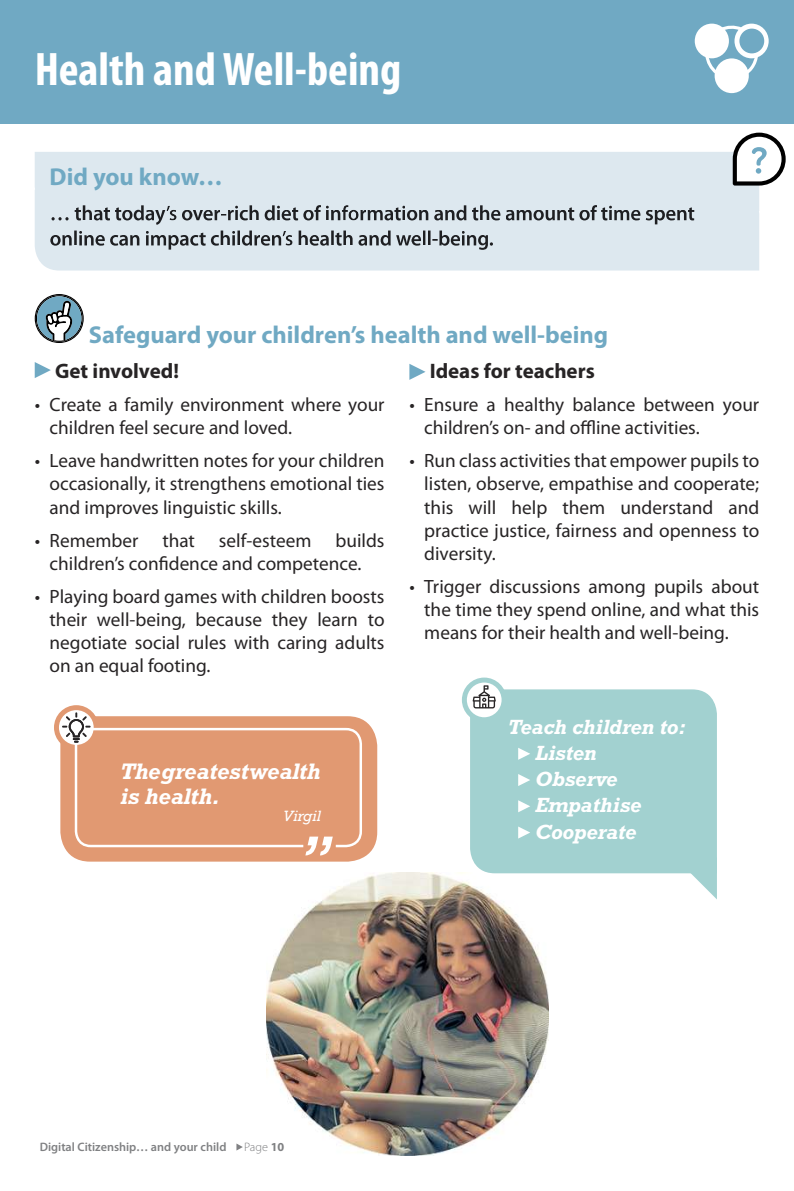
<style>
.page{position:relative;width:794px;height:1191px;background:#fff}
.page>*{position:absolute;margin:0;border:0;box-sizing:border-box;transform-origin:0 0}
.t1{font:700 condensed 47.25px "Myriad Pro";color:#fff}
.t2{font:700 24.5px "Myriad Pro";color:#70a9c3}
.t3{font:700 21px "Myriad Pro";color:#272425}
.t4{font:italic 700 21px/25.2px "Rockwell";letter-spacing:-.005em;color:#fff}
.t5{font:19.25px/23.1px "Myriad Pro";color:#272425;text-align:justify}
.t6{font:italic 700 19.25px/26.2px "Rockwell";color:#fff}
.t7{font:italic 14px "Rockwell";color:#fff}
.t8{font:600 12.25px "Myriad Pro";color:#808183}
.t9{font:300 12.25px "Myriad Pro";color:#808183}
.s1{font-weight:700}
</style>
<div class="page">
<img style="left:266px;top:873px;width:282px;height:282px">
<svg style="left:236px;top:1143px;width:7px;height:7px"></svg>
<div style="left:470px;top:689px;width:247px;height:184px;background:#a2d1d0"></div>
<svg style="left:464px;top:680px;width:40px;height:39px"></svg>
<div style="left:462px;top:677px;width:44px;height:45px;border:5px solid #a2d1d0;border-radius:50%"></div>
<svg style="left:472px;top:685px;width:24px;height:23px"></svg>
<svg style="left:675px;top:857px;width:42px;height:42px"></svg>
<svg style="left:518px;top:747px;width:12px;height:13px"></svg>
<svg style="left:518px;top:774px;width:12px;height:12px"></svg>
<svg style="left:518px;top:800px;width:12px;height:12px"></svg>
<svg style="left:518px;top:826px;width:12px;height:12px"></svg>
<div style="left:0;top:0;width:794px;height:124px;background:#70a9c3"></div>
<div style="left:35px;top:152px;width:724px;height:38px;background:#dde8ef"></div>
<div style="left:35px;top:190px;width:724px;height:80px;background:#dde8ef"></div>
<hr style="left:51px;top:217px;width:18px;height:3px;background:#1e1f22">
<svg style="left:75px;top:207px;width:6px;height:13px"></svg>
<svg style="left:83px;top:205px;width:9px;height:15px"></svg>
<svg style="left:94px;top:210px;width:8px;height:10px"></svg>
<svg style="left:104px;top:207px;width:6px;height:13px"></svg>
<svg style="left:115px;top:207px;width:6px;height:13px"></svg>
<svg style="left:122px;top:210px;width:10px;height:10px"></svg>
<svg style="left:134px;top:205px;width:10px;height:15px"></svg>
<svg style="left:145px;top:210px;width:9px;height:10px"></svg>
<svg style="left:155px;top:210px;width:10px;height:15px"></svg>
<svg style="left:166px;top:206px;width:11px;height:14px"></svg>
<svg style="left:182px;top:210px;width:10px;height:10px"></svg>
<svg style="left:193px;top:210px;width:10px;height:10px"></svg>
<svg style="left:203px;top:210px;width:10px;height:10px"></svg>
<svg style="left:214px;top:210px;width:6px;height:10px"></svg>
<svg style="left:228px;top:210px;width:6px;height:10px"></svg>
<hr style="left:235px;top:206px;width:3px;height:14px;background:#1e1f22">
<svg style="left:240px;top:210px;width:8px;height:10px"></svg>
<svg style="left:249px;top:205px;width:10px;height:15px"></svg>
<svg style="left:265px;top:205px;width:10px;height:15px"></svg>
<hr style="left:277px;top:206px;width:3px;height:14px;background:#1e1f22">
<svg style="left:282px;top:210px;width:9px;height:10px"></svg>
<svg style="left:292px;top:207px;width:6px;height:13px"></svg>
<svg style="left:303px;top:210px;width:11px;height:10px"></svg>
<svg style="left:314px;top:205px;width:7px;height:15px"></svg>
<hr style="left:326px;top:206px;width:3px;height:14px;background:#1e1f22">
<svg style="left:331px;top:210px;width:9px;height:10px"></svg>
<svg style="left:342px;top:205px;width:17px;height:15px"></svg>
<svg style="left:360px;top:210px;width:6px;height:10px"></svg>
<svg style="left:368px;top:210px;width:15px;height:10px"></svg>
<svg style="left:384px;top:210px;width:9px;height:10px"></svg>
<svg style="left:394px;top:207px;width:7px;height:13px"></svg>
<hr style="left:402px;top:206px;width:3px;height:14px;background:#1e1f22">
<svg style="left:407px;top:210px;width:10px;height:10px"></svg>
<svg style="left:419px;top:210px;width:9px;height:10px"></svg>
<svg style="left:434px;top:210px;width:9px;height:10px"></svg>
<svg style="left:445px;top:210px;width:9px;height:10px"></svg>
<svg style="left:456px;top:205px;width:10px;height:15px"></svg>
<svg style="left:472px;top:207px;width:6px;height:13px"></svg>
<svg style="left:480px;top:205px;width:9px;height:15px"></svg>
<svg style="left:491px;top:210px;width:9px;height:10px"></svg>
<svg style="left:505px;top:210px;width:9px;height:10px"></svg>
<svg style="left:516px;top:210px;width:15px;height:10px"></svg>
<svg style="left:533px;top:210px;width:11px;height:10px"></svg>
<svg style="left:545px;top:210px;width:10px;height:10px"></svg>
<svg style="left:557px;top:210px;width:9px;height:10px"></svg>
<svg style="left:568px;top:207px;width:6px;height:13px"></svg>
<svg style="left:579px;top:210px;width:10px;height:10px"></svg>
<svg style="left:590px;top:205px;width:7px;height:15px"></svg>
<svg style="left:601px;top:207px;width:6px;height:13px"></svg>
<hr style="left:609px;top:206px;width:3px;height:14px;background:#1e1f22">
<svg style="left:614px;top:210px;width:15px;height:10px"></svg>
<svg style="left:631px;top:210px;width:9px;height:10px"></svg>
<svg style="left:646px;top:210px;width:7px;height:10px"></svg>
<svg style="left:655px;top:210px;width:10px;height:14px"></svg>
<svg style="left:666px;top:210px;width:9px;height:10px"></svg>
<svg style="left:677px;top:210px;width:9px;height:10px"></svg>
<svg style="left:688px;top:207px;width:6px;height:13px"></svg>
<svg style="left:50px;top:235px;width:11px;height:11px"></svg>
<svg style="left:62px;top:235px;width:10px;height:10px"></svg>
<hr style="left:74px;top:230px;width:3px;height:15px;background:#1e1f22">
<hr style="left:79px;top:231px;width:3px;height:14px;background:#1e1f22">
<svg style="left:84px;top:235px;width:10px;height:10px"></svg>
<svg style="left:95px;top:235px;width:10px;height:11px"></svg>
<svg style="left:110px;top:235px;width:8px;height:11px"></svg>
<svg style="left:119px;top:235px;width:9px;height:11px"></svg>
<svg style="left:130px;top:235px;width:9px;height:10px"></svg>
<hr style="left:146px;top:231px;width:3px;height:14px;background:#1e1f22">
<svg style="left:151px;top:235px;width:15px;height:10px"></svg>
<svg style="left:168px;top:235px;width:11px;height:15px"></svg>
<svg style="left:180px;top:235px;width:9px;height:11px"></svg>
<svg style="left:190px;top:235px;width:8px;height:11px"></svg>
<svg style="left:199px;top:233px;width:7px;height:13px"></svg>
<svg style="left:211px;top:235px;width:8px;height:11px"></svg>
<svg style="left:221px;top:230px;width:9px;height:15px"></svg>
<hr style="left:232px;top:231px;width:3px;height:14px;background:#1e1f22">
<hr style="left:237px;top:230px;width:3px;height:15px;background:#1e1f22">
<svg style="left:242px;top:230px;width:10px;height:16px"></svg>
<svg style="left:254px;top:235px;width:6px;height:10px"></svg>
<svg style="left:261px;top:235px;width:9px;height:11px"></svg>
<svg style="left:272px;top:235px;width:9px;height:10px"></svg>
<svg style="left:282px;top:231px;width:11px;height:15px"></svg>
<svg style="left:299px;top:230px;width:9px;height:15px"></svg>
<svg style="left:310px;top:235px;width:9px;height:11px"></svg>
<svg style="left:320px;top:235px;width:9px;height:11px"></svg>
<hr style="left:331px;top:230px;width:3px;height:15px;background:#1e1f22">
<svg style="left:335px;top:233px;width:7px;height:13px"></svg>
<svg style="left:343px;top:230px;width:9px;height:15px"></svg>
<svg style="left:358px;top:235px;width:9px;height:11px"></svg>
<svg style="left:369px;top:235px;width:10px;height:10px"></svg>
<svg style="left:380px;top:230px;width:11px;height:16px"></svg>
<svg style="left:396px;top:235px;width:15px;height:10px"></svg>
<svg style="left:412px;top:235px;width:9px;height:11px"></svg>
<svg style="left:423px;top:230px;width:15px;height:15px"></svg>
<svg style="left:439px;top:230px;width:10px;height:16px"></svg>
<svg style="left:451px;top:235px;width:9px;height:11px"></svg>
<hr style="left:462px;top:231px;width:3px;height:14px;background:#1e1f22">
<svg style="left:467px;top:235px;width:9px;height:10px"></svg>
<svg style="left:478px;top:235px;width:10px;height:15px"></svg>
<svg style="left:490px;top:242px;width:3px;height:4px"></svg>
<svg style="left:35px;top:294px;width:49px;height:49px"></svg>
<svg style="left:35px;top:362px;width:16px;height:16px"></svg>
<svg style="left:409px;top:364px;width:16px;height:16px"></svg>
<div style="left:60px;top:716px;width:317px;height:145px;background:#e19972"></div>
<svg style="left:56px;top:707px;width:40px;height:40px"></svg>
<div style="left:54px;top:705px;width:45px;height:45px;border:5px solid #e19972;border-radius:50%"></div>
<svg style="left:305px;top:836px;width:28px;height:19px"></svg>
<div style="left:75px;top:728px;width:287px;height:119px;border:2px solid #fff;border-radius:15px"></div>
<svg style="left:62px;top:712px;width:29px;height:30px"></svg>
<svg style="left:732px;top:133px;width:53px;height:52px"></svg>
<svg style="left:721px;top:25px;width:20px;height:6px"></svg>
<svg style="left:745px;top:57px;width:13px;height:16px"></svg>
<svg style="left:705px;top:57px;width:12px;height:16px"></svg>
<div style="left:714px;top:58px;width:35px;height:35px;background:#fff;border-radius:50%"></div>
<div style="left:694px;top:24px;width:35px;height:34px;background:#fff;border-radius:50%"></div>
<svg style="left:734px;top:24px;width:34px;height:34px"></svg>
<div style="left:739px;top:29px;width:25px;height:24px;background:#70a9c3;border-radius:50%"></div>
<h1 class="t1" style="left:35px;top:52px;width:368px">Health and Well-being</h1>
<p class="t2" style="left:50px;top:168px;width:174px">Did you know…</p>
<p class="t2" style="left:89px;top:325px;width:521px">Safeguard your children’s health and well-being</p>
<p class="t3" style="left:55px;top:363px;width:125px">Get involved!</p>
<p class="t5" style="left:50px;top:395px;width:336px;text-indent:-15px">• Create a family environment where your children feel secure and loved.</p>
<p class="t5" style="left:50px;top:451px;width:336px;text-indent:-15px">• Leave handwritten notes for your children occasionally, it strengthens emotional ties and improves linguistic skills.</p>
<p class="t5" style="left:35px;top:530px;width:351px;text-align:center">• Remember that self-esteem builds children’s confidence and competence.</p>
<p class="t5" style="left:50px;top:586px;width:336px;text-indent:-15px">• Playing board games with children boosts their well-being, because they learn to negotiate social rules with caring adults on an equal footing.</p>
<p class="t3" style="left:430px;top:363px;width:166px">Ideas for teachers</p>
<p class="t5" style="left:424px;top:395px;width:336px;text-indent:-15px">• Ensure a healthy balance between your children’s on- and offline activities.</p>
<p class="t5" style="left:424px;top:451px;width:336px;text-indent:-15px">• Run class activities that empower pupils to listen, observe, empathise and cooperate; this will help them understand and practice justice, fairness and openness to diversity.</p>
<p class="t5" style="left:424px;top:576px;width:336px;text-indent:-15px">• Trigger discussions among pupils about the time they spend online, and what this means for their health and well-being.</p>
<p class="t4" style="left:120px;top:762px;width:202px">The greatest wealth is health.</p>
<p class="t7" style="left:283px;top:811px;width:39px">Virgil</p>
<p class="t8" style="left:40px;top:1141px;width:188px">Digital Citizenship… and your child</p>
<p class="t9" style="left:244px;top:1141px;width:42px">Page <span class="s1">10</span></p>
<p class="t6" style="left:535px;top:717px;width:152px;text-indent:-27px">Teach children to:<br>Listen<br>Observe<br>Empathise<br>Cooperate</p>
</div>
